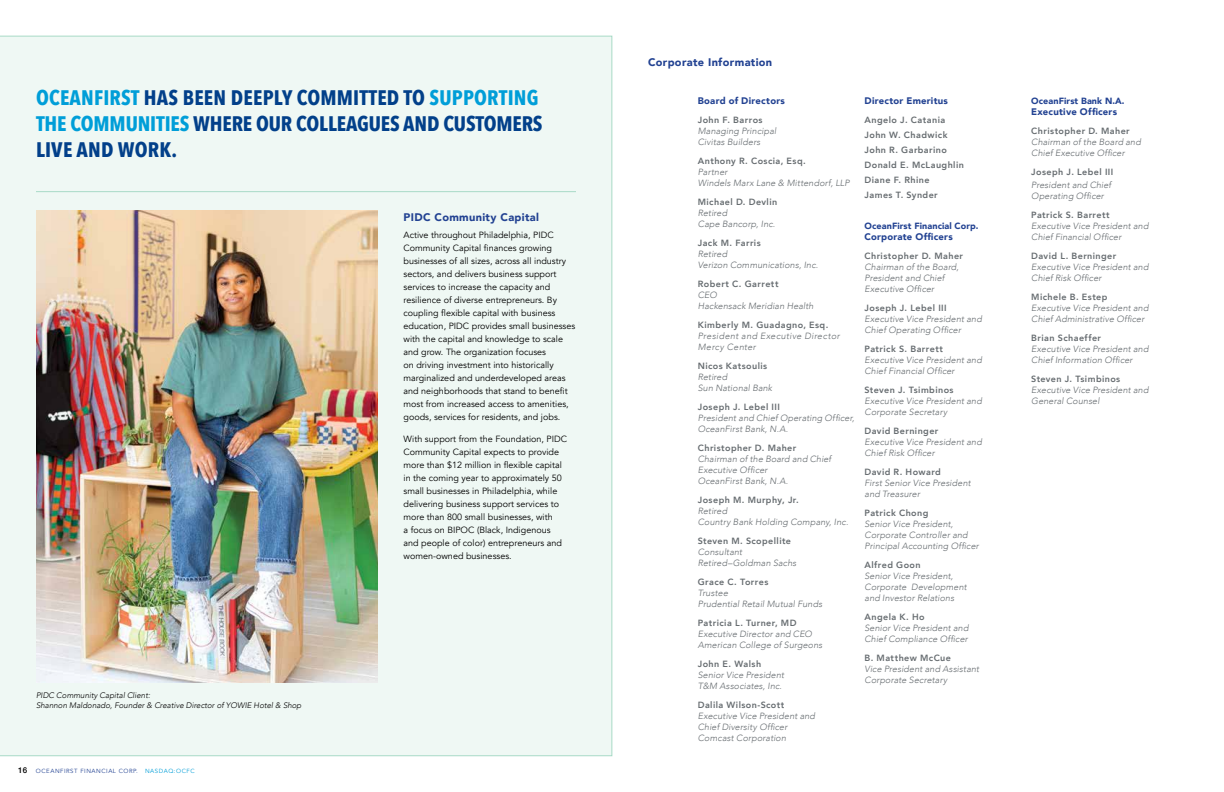
<style>
.page{position:relative;width:1224px;height:792px;background:#fff}
.page>*{position:absolute;margin:0;border:0;box-sizing:border-box;transform-origin:0 0}
.t1{font:700 21px/26px "Avenir Next Condensed";letter-spacing:.005em;color:#02408a}
.t2{font:900 11px "Avenir";letter-spacing:.03em;color:#224292}
.t3{font:900 9.5px "Avenir";letter-spacing:.025em;color:#224292}
.t4{font:italic 300 9px/11px "Avenir";letter-spacing:.01em;color:#666c70}
.t5{font:9px/13px "Avenir";color:#000}
.t6{font:800 9px/15px "Avenir";letter-spacing:.045em;color:#666c70}
.t7{font:900 9px "Avenir";letter-spacing:.01em;color:#224292}
.t8{font:italic 300 9px/11px "Avenir";letter-spacing:.045em;color:#666c70}
.t9{font:italic 300 8px/10px "Avenir";color:#000}
.t10{font:6px "Avenir";letter-spacing:.09em;color:#224292}
.s1{color:#009ed8}
.s2{font-family:"Helvetica Neue";font-weight:500;font-size:8px;color:#000}
</style>
<div class="page">
<div style="left:0;top:36px;width:612px;height:720px;background:#eff8f4"></div>
<img style="left:36px;top:210px;width:342px;height:472px">
<hr style="left:36px;top:191px;width:540px;height:1px;background:#a8dac7">
<h1 class="t1" style="left:36px;top:85px;width:508px"><span class="s1">OCEANFIRST</span> HAS BEEN DEEPLY COMMITTED TO <span class="s1">SUPPORTING<br>THE COMMUNITIES</span> WHERE OUR COLLEAGUES AND CUSTOMERS<br>LIVE AND WORK.</h1>
<p class="t9" style="left:36px;top:690px;width:267px">PIDC Community Capital Client:<br>Shannon Maldonado, Founder &amp; Creative Director of YOWIE Hotel &amp; Shop</p>
<p class="t10" style="left:18px;top:767px;width:178px"><span class="s2">16</span> OCEANFIRST FINANCIAL CORP. <span class="s1">NASDAQ:OCFC</span></p>
<p class="t2" style="left:404px;top:208px;width:137px">PIDC Community Capital</p>
<p class="t5" style="left:404px;top:229px;width:173px">Active throughout Philadelphia, PIDC Community Capital finances growing businesses of all sizes, across all industry sectors, and delivers business support services to increase the capacity and resilience of diverse entrepreneurs. By coupling flexible capital with business education, PIDC provides small businesses with the capital and knowledge to scale and grow. The organization focuses<br>on driving investment into historically marginalized and underdeveloped areas and neighborhoods that stand to benefit most from increased access to amenities, goods, services for residents, and jobs.</p>
<p class="t5" style="left:404px;top:433px;width:165px">With support from the Foundation, PIDC Community Capital expects to provide more than $12 million in flexible capital in the coming year to approximately 50 small businesses in Philadelphia, while delivering business support services to more than 800 small businesses, with<br>a focus on BIPOC (Black, Indigenous and people of color) entrepreneurs and women-owned businesses.</p>
<p class="t2" style="left:648px;top:52px;width:126px">Corporate Information</p>
<p class="t3" style="left:698px;top:93px;width:89px">Board of Directors</p>
<p class="t6" style="left:698px;top:113px;width:66px">John F. Barros</p>
<p class="t4" style="left:698px;top:126px;width:80px">Managing Principal<br>Civitas Builders</p>
<p class="t6" style="left:698px;top:154px;width:109px">Anthony R. Coscia, Esq.</p>
<p class="t4" style="left:698px;top:167px;width:153px">Partner<br>Windels Marx Lane &amp; Mittendorf, LLP</p>
<p class="t6" style="left:698px;top:195px;width:81px">Michael D. Devlin</p>
<p class="t4" style="left:698px;top:208px;width:79px">Retired<br>Cape Bancorp, Inc.</p>
<p class="t6" style="left:698px;top:236px;width:64px">Jack M. Farris</p>
<p class="t4" style="left:698px;top:249px;width:122px">Retired<br>Verizon Communications, Inc.</p>
<p class="t6" style="left:698px;top:277px;width:82px">Robert C. Garrett</p>
<p class="t4" style="left:698px;top:290px;width:117px">CEO<br>Hackensack Meridian Health</p>
<p class="t6" style="left:698px;top:318px;width:132px">Kimberly M. Guadagno, Esq.</p>
<p class="t8" style="left:698px;top:331px;width:143px">President and Executive Director<br>Mercy Center</p>
<p class="t6" style="left:698px;top:359px;width:71px">Nicos Katsoulis</p>
<p class="t4" style="left:698px;top:372px;width:76px">Retired<br>Sun National Bank</p>
<p class="t6" style="left:698px;top:400px;width:84px">Joseph J. Lebel III</p>
<p class="t4" style="left:698px;top:413px;width:158px">President and Chief Operating Officer,<br>OceanFirst Bank, N.A.</p>
<p class="t6" style="left:698px;top:441px;width:100px">Christopher D. Maher</p>
<p class="t4" style="left:698px;top:454px;width:135px">Chairman of the Board and Chief<br>Executive Officer<br>OceanFirst Bank, N.A.</p>
<p class="t6" style="left:698px;top:493px;width:103px">Joseph M. Murphy, Jr.</p>
<p class="t4" style="left:698px;top:506px;width:152px">Retired<br>Country Bank Holding Company, Inc.</p>
<p class="t6" style="left:698px;top:534px;width:95px">Steven M. Scopellite</p>
<p class="t4" style="left:698px;top:547px;width:100px">Consultant<br>Retired–Goldman Sachs</p>
<p class="t6" style="left:698px;top:575px;width:72px">Grace C. Torres</p>
<p class="t4" style="left:698px;top:588px;width:126px">Trustee<br>Prudential Retail Mutual Funds</p>
<p class="t6" style="left:698px;top:616px;width:100px">Patricia L. Turner, MD</p>
<p class="t4" style="left:698px;top:629px;width:126px">Executive Director and CEO<br>American College of Surgeons</p>
<p class="t6" style="left:698px;top:657px;width:65px">John E. Walsh</p>
<p class="t4" style="left:698px;top:670px;width:88px">Senior Vice President<br>T&amp;M Associates, Inc.</p>
<p class="t6" style="left:698px;top:698px;width:88px">Dalila Wilson-Scott</p>
<p class="t4" style="left:698px;top:711px;width:119px">Executive Vice President and<br>Chief Diversity Officer<br>Comcast Corporation</p>
<p class="t3" style="left:865px;top:93px;width:85px">Director Emeritus</p>
<p class="t6" style="left:865px;top:113px;width:101px">Angelo J. Catania<br>John W. Chadwick<br>John R. Garbarino<br>Donald E. McLaughlin<br>Diane F. Rhine<br>James T. Synder</p>
<p class="t7" style="left:865px;top:218px;width:116px">OceanFirst Financial Corp.</p>
<p class="t3" style="left:865px;top:229px;width:90px">Corporate Officers</p>
<p class="t6" style="left:865px;top:249px;width:100px">Christopher D. Maher</p>
<p class="t4" style="left:865px;top:262px;width:96px">Chairman of the Board,<br>President and Chief<br>Executive Officer</p>
<p class="t6" style="left:865px;top:301px;width:84px">Joseph J. Lebel III</p>
<p class="t4" style="left:865px;top:314px;width:119px">Executive Vice President and<br>Chief Operating Officer</p>
<p class="t6" style="left:865px;top:342px;width:80px">Patrick S. Barrett</p>
<p class="t4" style="left:865px;top:355px;width:119px">Executive Vice President and<br>Chief Financial Officer</p>
<p class="t6" style="left:865px;top:383px;width:91px">Steven J. Tsimbinos</p>
<p class="t4" style="left:865px;top:396px;width:119px">Executive Vice President and<br>Corporate Secretary</p>
<p class="t6" style="left:865px;top:424px;width:75px">David Berninger</p>
<p class="t4" style="left:865px;top:437px;width:119px">Executive Vice President and<br>Chief Risk Officer</p>
<p class="t6" style="left:865px;top:465px;width:78px">David R. Howard</p>
<p class="t4" style="left:865px;top:478px;width:108px">First Senior Vice President and Treasurer</p>
<p class="t6" style="left:865px;top:506px;width:65px">Patrick Chong</p>
<p class="t4" style="left:865px;top:519px;width:116px">Senior Vice President,<br>Corporate Controller and<br>Principal Accounting Officer</p>
<p class="t6" style="left:865px;top:558px;width:58px">Alfred Goon</p>
<p class="t4" style="left:865px;top:571px;width:104px">Senior Vice President,<br>Corporate Development and Investor Relations</p>
<p class="t6" style="left:865px;top:610px;width:62px">Angela K. Ho</p>
<p class="t4" style="left:865px;top:623px;width:106px">Senior Vice President and<br>Chief Compliance Officer</p>
<p class="t6" style="left:865px;top:651px;width:88px">B. Matthew McCue</p>
<p class="t4" style="left:865px;top:664px;width:116px">Vice President and Assistant<br>Corporate Secretary</p>
<p class="t7" style="left:1031px;top:93px;width:95px">OceanFirst Bank N.A.</p>
<p class="t3" style="left:1031px;top:103px;width:87px">Executive Officers</p>
<p class="t6" style="left:1031px;top:123px;width:100px">Christopher D. Maher</p>
<p class="t4" style="left:1031px;top:136px;width:111px">Chairman of the Board and<br>Chief Executive Officer</p>
<p class="t6" style="left:1031px;top:164px;width:84px">Joseph J. Lebel III</p>
<p class="t4" style="left:1031px;top:179px;width:81px">President and Chief<br>Operating Officer</p>
<p class="t6" style="left:1031px;top:207px;width:80px">Patrick S. Barrett</p>
<p class="t4" style="left:1031px;top:220px;width:119px">Executive Vice President and<br>Chief Financial Officer</p>
<p class="t6" style="left:1031px;top:248px;width:87px">David L. Berninger</p>
<p class="t4" style="left:1031px;top:261px;width:119px">Executive Vice President and<br>Chief Risk Officer</p>
<p class="t6" style="left:1031px;top:289px;width:78px">Michele B. Estep</p>
<p class="t4" style="left:1031px;top:302px;width:119px">Executive Vice President and<br>Chief Administrative Officer</p>
<p class="t6" style="left:1031px;top:330px;width:71px">Brian Schaeffer</p>
<p class="t4" style="left:1031px;top:343px;width:119px">Executive Vice President and<br>Chief Information Officer</p>
<p class="t6" style="left:1031px;top:371px;width:91px">Steven J. Tsimbinos</p>
<p class="t4" style="left:1031px;top:384px;width:119px">Executive Vice President and<br>General Counsel</p>
</div>
